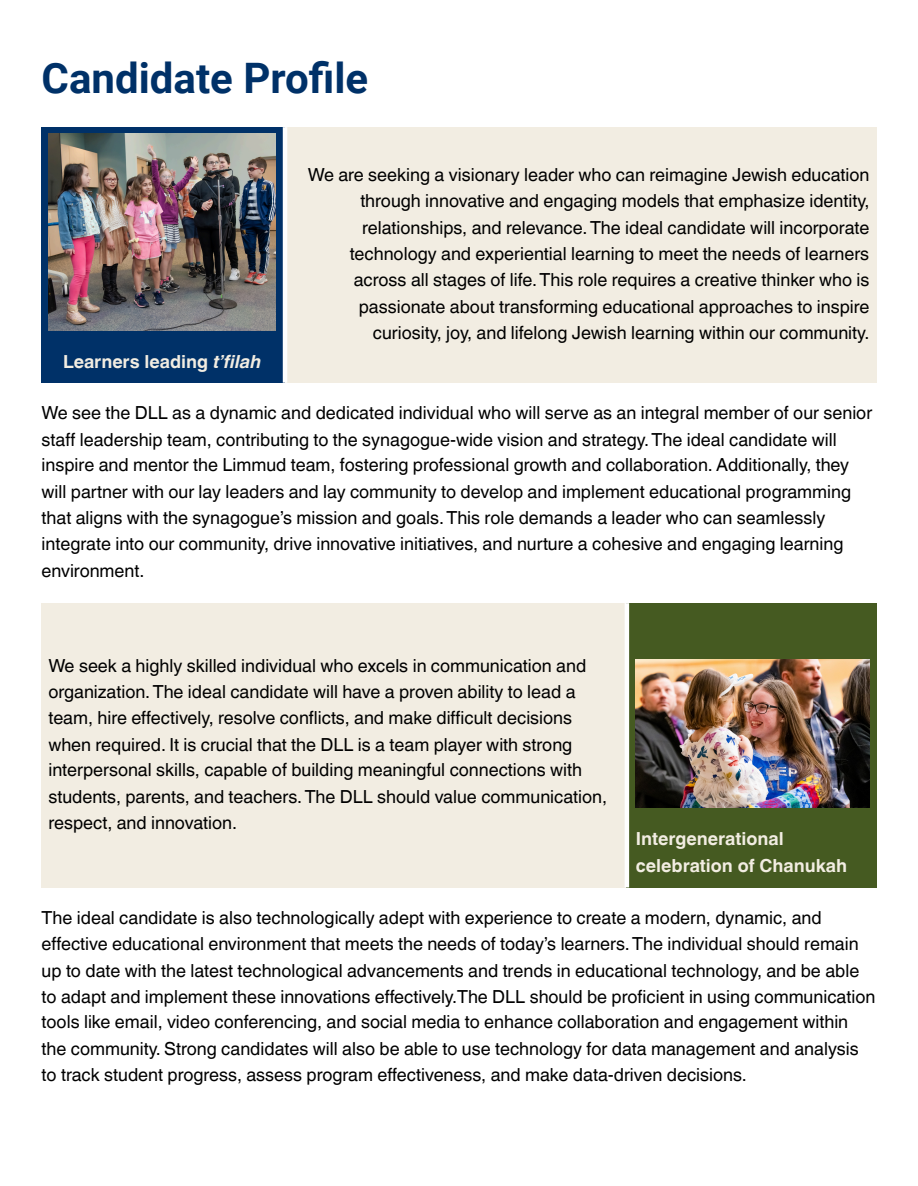
<style>
.page{position:relative;width:918px;height:1186px;background:#fff}
.page>*{position:absolute;margin:0;border:0;box-sizing:border-box;transform-origin:0 0}
.t1{font:700 42px "Roboto";color:#003168}
.t2{font:18px/26.2px "Helvetica World";color:#000}
.t3{font:700 18px/27px "Helvetica World";color:#f2ede2}
.s1{font-style:italic}
</style>
<div class="page">
<div style="left:42px;top:127px;width:243px;height:256px;background:#003168"></div>
<div style="left:285px;top:127px;width:591px;height:256px;background:#f2ede2"></div>
<img style="left:48px;top:134px;width:228px;height:197px">
<hr style="left:283px;top:127px;width:4px;height:256px;background:#fff">
<div style="left:42px;top:603px;width:585px;height:285px;background:#f2ede2"></div>
<div style="left:627px;top:603px;width:249px;height:285px;background:#455a21"></div>
<img style="left:636px;top:659px;width:234px;height:149px">
<hr style="left:625px;top:603px;width:4px;height:284px;background:#fff">
<h1 class="t1" style="left:42px;top:54px;width:328px">Candidate Profi le</h1>
<p class="t3" style="left:63px;top:346px;width:199px">Learners leading <span class="s1">t’filah</span></p>
<p class="t2" style="left:308px;top:162px;width:563px;text-align:right">We are seeking a visionary leader who can reimagine Jewish education through innovative and engaging models that emphasize identity, relationships, and relevance.The ideal candidate will incorporate technology and experiential learning to meet the needs of learners across all stages of life.This role requires a creative thinker who is passionate about transforming educational approaches to inspire curiosity, joy, and lifelong Jewish learning within our community.</p>
<p class="t2" style="left:42px;top:399px;width:832px">We see the DLL as a dynamic and dedicated individual who will serve as an integral member of our senior staff leadership team, contributing to the synagogue-wide vision and strategy.The ideal candidate will inspire and mentor the Limmud team, fostering professional growth and collaboration. Additionally, they will partner with our lay leaders and lay community to develop and implement educational programming that aligns with the synagogue’s mission and goals.This role demands a leader who can seamlessly integrate into our community, drive innovative initiatives, and nurture a cohesive and engaging learning environment.</p>
<p class="t2" style="left:48px;top:652px;width:560px">We seek a highly skilled individual who excels in communication and organization.The ideal candidate will have a proven ability to lead a team, hire effectively, resolve conflicts, and make difficult decisions when required. It is crucial that the DLL is a team player with strong interpersonal skills, capable of building meaningful connections with students, parents, and teachers.The DLL should value communication, respect, and innovation.</p>
<p class="t3" style="left:636px;top:823px;width:213px">Intergenerational celebration of Chanukah</p>
<p class="t2" style="left:42px;top:904px;width:835px">The ideal candidate is also technologically adept with experience to create a modern, dynamic, and effective educational environment that meets the needs of today’s learners.The individual should remain up to date with the latest technological advancements and trends in educational technology, and be able to adapt and implement these innovations effectively.The DLL should be proficient in using communication tools like email, video conferencing, and social media to enhance collaboration and engagement within the community. Strong candidates will also be able to use technology for data management and analysis to track student progress, assess program effectiveness, and make data-driven decisions.</p>
</div>
